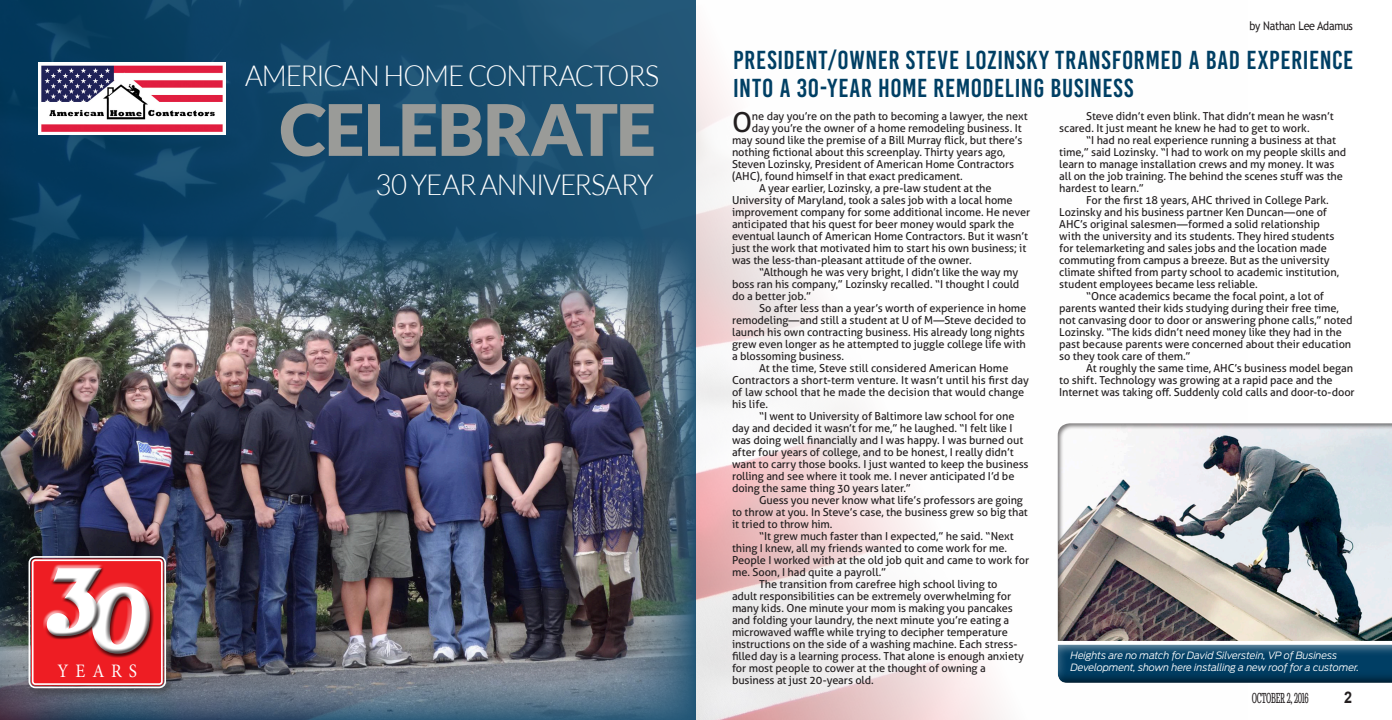
<style>
.page{position:relative;width:1392px;height:720px;background:#fff}
.page>*{position:absolute;margin:0;border:0;box-sizing:border-box;transform-origin:0 0}
.t1{font:700 96.5px "Magneto";color:#fff;scale:.9 1}
.t2{font:900 71px "Lato";letter-spacing:-.02em;color:#9a9b98}
.t3{font:300 29px "Lato";letter-spacing:-.04em;color:#fff;scale:.95 1}
.t4{font:27.6px "Aller";color:#231f20}
.t5{font:26px/28px "Base One";letter-spacing:.03em;color:#003f64}
.t6{font:19px "Minion Pro";letter-spacing:.4em;color:#fff;scale:.9 1}
.t7{font:700 16px "Arial";color:#231f20;scale:.9 1}
.t8{font:ultra-condensed 15px "Stint";letter-spacing:-.025em;color:#231f20;scale:.9 1}
.t9{font:11.9px "Trebuchet MS";letter-spacing:-.025em;color:#231f20;scale:.9 1}
.t10{font:11px/12px "Aller";letter-spacing:-.01em;color:#231f20}
.t11{font:italic 300 10px/12px "Antenna";letter-spacing:-.01em;color:#fff}
</style>
<div class="page">
<svg style="left:0;top:0;width:696px;height:195px;background:#13486a"></svg>
<img style="left:0;top:195px;width:696px;height:525px">
<img style="left:39px;top:62px;width:187px;height:73px">
<div style="left:25px;top:554px;width:150px;height:145px;background:#231f20;opacity:.34"></div>
<div style="left:31px;top:559px;width:132px;height:127px;background:#ee1d23;border-radius:4px"></div>
<div style="left:29px;top:556px;width:137px;height:132px;border:2px solid #fff;border-radius:6px"></div>
<div style="left:32px;top:559px;width:131px;height:126px;border:2px solid #fff;border-radius:3px"></div>
<div style="left:87px;top:582px;width:62px;height:67px;background:#fff;opacity:.75"></div>
<div style="left:92px;top:592px;width:63px;height:66px;background:#231f20;opacity:.75"></div>
<div style="left:43px;top:565px;width:61px;height:67px;background:#fff;opacity:.75"></div>
<div style="left:45px;top:566px;width:60px;height:74px;background:#231f20;opacity:.75"></div>
<div style="left:1055px;top:644px;width:336px;height:40px;background:#231f20;opacity:.75"></div>
<div style="left:1057px;top:422px;width:334px;height:219px;background:#231f20;opacity:.57"></div>
<h1 class="t1" style="left:41px;top:547px;width:68px">3</h1>
<h3 class="t6" style="left:58px;top:659px;width:90px">YEARS</h3>
<h1 class="t1" style="left:88px;top:565px;width:76px">0</h1>
<h3 class="t3" style="left:245px;top:60px;width:437px">AMERICAN HOME CONTRACTORS</h3>
<h2 class="t2" style="left:279px;top:88px;width:378px">CELEBRATE</h2>
<h3 class="t3" style="left:375px;top:169px;width:294px">30 YEAR ANNIVERSARY</h3>
<p class="t9" style="left:1249px;top:19px;width:117px">by Nathan Lee Adamus</p>
<h3 class="t5" style="left:733px;top:46px;width:621px">PRESIDENT/OWNER STEVE LOZINSKY TRANSFORMED A BAD EXPERIENCE<br>INTO A 30-YEAR HOME REMODELING BUSINESS</h3>
<h3 class="t4" style="left:732px;top:105px;width:22px">O</h3>
<p class="t10" style="left:751px;top:110px;width:277px">ne day you’re on the path to becoming a lawyer, the next</p>
<p class="t10" style="left:751px;top:122px;width:271px">day you’re the owner of a home remodeling business. It</p>
<p class="t10" style="left:732px;top:134px;width:292px">may sound like the premise of a Bill Murray flick, but there’s</p>
<p class="t10" style="left:732px;top:146px;width:275px">nothing fictional about this screenplay. Thirty years ago,</p>
<p class="t10" style="left:732px;top:158px;width:284px">Steven Lozinsky, President of American Home Contractors</p>
<p class="t10" style="left:732px;top:170px;width:232px">(AHC), found himself in that exact predicament.</p>
<p class="t10" style="left:759px;top:182px;width:234px">A year earlier, Lozinsky, a pre-law student at the</p>
<p class="t10" style="left:732px;top:194px;width:282px">University of Maryland, took a sales job with a local home</p>
<p class="t10" style="left:732px;top:206px;width:299px">improvement company for some additional income. He never</p>
<p class="t10" style="left:732px;top:218px;width:284px">anticipated that his quest for beer money would spark the</p>
<p class="t10" style="left:732px;top:230px;width:297px">eventual launch of American Home Contractors. But it wasn’t</p>
<p class="t10" style="left:732px;top:242px;width:296px">just the work that motivated him to start his own business; it</p>
<p class="t10" style="left:732px;top:254px;width:241px">was the less-than-pleasant attitude of the owner.</p>
<p class="t10" style="left:759px;top:266px;width:260px">“Although he was very bright, I didn’t like the way my</p>
<p class="t10" style="left:732px;top:278px;width:289px">boss ran his company,” Lozinsky recalled. “I thought I could</p>
<p class="t10" style="left:732px;top:290px;width:81px">do a better job.”</p>
<p class="t10" style="left:759px;top:302px;width:269px">So after less than a year’s worth of experience in home</p>
<p class="t10" style="left:732px;top:314px;width:296px">remodeling—and still a student at U of M—Steve decided to</p>
<p class="t10" style="left:732px;top:326px;width:294px">launch his own contracting business. His already long nights</p>
<p class="t10" style="left:732px;top:338px;width:295px">grew even longer as he attempted to juggle college life with</p>
<p class="t10" style="left:732px;top:350px;width:114px">a blossoming business.</p>
<p class="t10" style="left:759px;top:362px;width:251px">At the time, Steve still considered American Home</p>
<p class="t10" style="left:732px;top:374px;width:298px">Contractors a short-term venture. It wasn’t until his first day</p>
<p class="t10" style="left:732px;top:386px;width:294px">of law school that he made the decision that would change</p>
<p class="t10" style="left:732px;top:398px;width:38px">his life.</p>
<p class="t10" style="left:759px;top:410px;width:257px">“I went to University of Baltimore law school for one</p>
<p class="t10" style="left:732px;top:422px;width:282px">day and decided it wasn’t for me,” he laughed. “I felt like I</p>
<p class="t10" style="left:732px;top:434px;width:293px">was doing well financially and I was happy. I was burned out</p>
<p class="t10" style="left:732px;top:446px;width:283px">after four years of college, and to be honest, I really didn’t</p>
<p class="t10" style="left:732px;top:458px;width:298px">want to carry those books. I just wanted to keep the business</p>
<p class="t10" style="left:732px;top:470px;width:284px">rolling and see where it took me. I never anticipated I’d be</p>
<p class="t10" style="left:732px;top:482px;width:180px">doing the same thing 30 years later.”</p>
<p class="t10" style="left:759px;top:494px;width:265px">Guess you never know what life’s professors are going</p>
<p class="t10" style="left:732px;top:506px;width:297px">to throw at you. In Steve’s case, the business grew so big that</p>
<p class="t10" style="left:732px;top:518px;width:102px">it tried to throw him.</p>
<p class="t10" style="left:759px;top:530px;width:256px">“It grew much faster than I expected,” he said. “Next</p>
<p class="t10" style="left:732px;top:542px;width:277px">thing I knew, all my friends wanted to come work for me.</p>
<p class="t10" style="left:732px;top:554px;width:298px">People I worked with at the old job quit and came to work for</p>
<p class="t10" style="left:732px;top:566px;width:156px">me. Soon, I had quite a payroll.”</p>
<p class="t10" style="left:759px;top:578px;width:240px">The transition from carefree high school living to</p>
<p class="t10" style="left:732px;top:590px;width:281px">adult responsibilities can be extremely overwhelming for</p>
<p class="t10" style="left:732px;top:602px;width:282px">many kids. One minute your mom is making you pancakes</p>
<p class="t10" style="left:732px;top:614px;width:279px">and folding your laundry, the next minute you’re eating a</p>
<p class="t10" style="left:732px;top:626px;width:277px">microwaved waffle while trying to decipher temperature</p>
<p class="t10" style="left:732px;top:638px;width:287px">instructions on the side of a washing machine. Each stress-</p>
<p class="t10" style="left:732px;top:650px;width:293px">filled day is a learning process. That alone is enough anxiety</p>
<p class="t10" style="left:732px;top:662px;width:255px">for most people to cower at the thought of owning a</p>
<p class="t10" style="left:732px;top:674px;width:143px">business at just 20-years old.</p>
<p class="t10" style="left:1059px;top:110px;width:276px;text-indent:27px">Steve didn’t even blink. That didn’t mean he wasn’t scared. It just meant he knew he had to get to work.</p>
<p class="t10" style="left:1086px;top:134px;width:251px">“I had no real experience running a business at that</p>
<p class="t10" style="left:1059px;top:146px;width:288px">time,” said Lozinsky. “I had to work on my people skills and</p>
<p class="t10" style="left:1059px;top:158px;width:276px">learn to manage installation crews and my money. It was</p>
<p class="t10" style="left:1059px;top:170px;width:285px">all on the job training. The behind the scenes stuff was the</p>
<p class="t10" style="left:1059px;top:182px;width:86px">hardest to learn.”</p>
<p class="t10" style="left:1086px;top:194px;width:244px">For the first 18 years, AHC thrived in College Park.</p>
<p class="t10" style="left:1059px;top:206px;width:269px">Lozinsky and his business partner Ken Duncan—one of</p>
<p class="t10" style="left:1059px;top:218px;width:262px">AHC’s original salesmen—formed a solid relationship</p>
<p class="t10" style="left:1059px;top:230px;width:277px">with the university and its students. They hired students</p>
<p class="t10" style="left:1059px;top:242px;width:269px">for telemarketing and sales jobs and the location made</p>
<p class="t10" style="left:1059px;top:254px;width:272px">commuting from campus a breeze. But as the university</p>
<p class="t10" style="left:1059px;top:266px;width:281px">climate shifted from party school to academic institution,</p>
<p class="t10" style="left:1059px;top:278px;width:200px">student employees became less reliable.</p>
<p class="t10" style="left:1086px;top:290px;width:239px">“Once academics became the focal point, a lot of</p>
<p class="t10" style="left:1059px;top:302px;width:281px">parents wanted their kids studying during their free time,</p>
<p class="t10" style="left:1059px;top:314px;width:295px">not canvasing door to door or answering phone calls,” noted</p>
<p class="t10" style="left:1059px;top:326px;width:284px">Lozinsky. “The kids didn’t need money like they had in the</p>
<p class="t10" style="left:1059px;top:338px;width:293px">past because parents were concerned about their education</p>
<p class="t10" style="left:1059px;top:350px;width:133px">so they took care of them.”</p>
<p class="t10" style="left:1086px;top:362px;width:268px">At roughly the same time, AHC’s business model began</p>
<p class="t10" style="left:1059px;top:374px;width:275px">to shift. Technology was growing at a rapid pace and the</p>
<p class="t10" style="left:1059px;top:386px;width:297px">Internet was taking off. Suddenly cold calls and door-to-door</p>
<p class="t11" style="left:1070px;top:650px;width:290px">Heights are no match for David Silverstein, VP of Business<br>Development, shown here installing a new roof for a customer.</p>
<h3 class="t8" style="left:1251px;top:689px;width:64px">OCTOBER 2, 2016</h3>
<h3 class="t7" style="left:1343px;top:686px;width:10px">2</h3>
</div>
